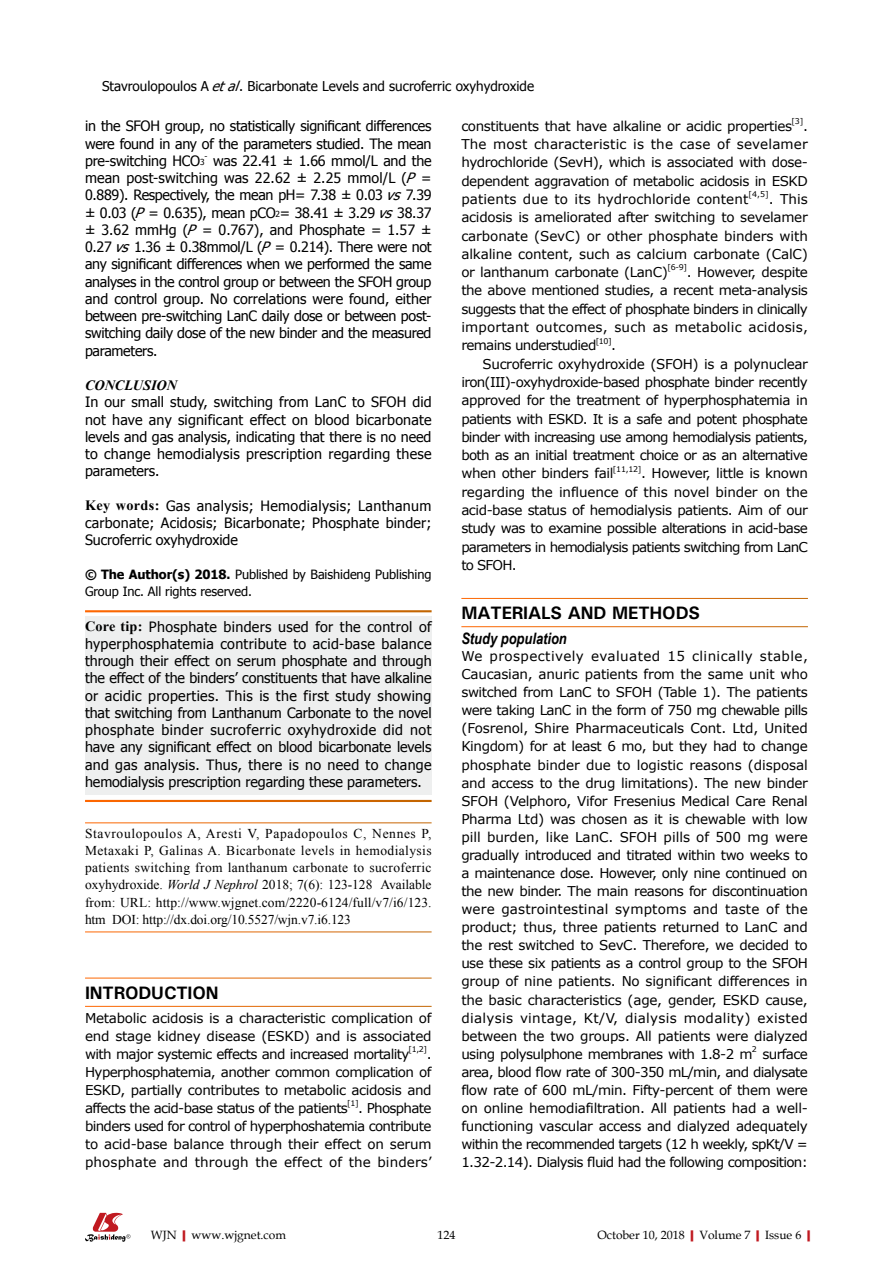
<style>
.page{position:relative;width:893px;height:1263px;background:#fff}
.page>*{position:absolute;margin:0;border:0;box-sizing:border-box;transform-origin:0 0}
.t1{font:700 18px "Univers";letter-spacing:-.01em;color:#000}
.t2{font:italic 700 15.75px "Arial Narrow";color:#000}
.t3{font:14.25px/17.2px "Tahoma";letter-spacing:-.005em;color:#000;text-align:justify}
.t4{font:13.5px/18.1px "Verdana";letter-spacing:-.045em;color:#000;text-align:justify}
.t5{font:13.5px/17.2px "Times New Roman";letter-spacing:-.01em;color:#000;text-align:justify}
.t6{font:13.5px "Tahoma";color:#000}
.t7{font:12.75px/17.2px "Tahoma";letter-spacing:-.005em;color:#000}
.t8{font:12px "Book Antiqua";color:#000}
.t9{font:8.25px "Tahoma";color:#000}
.t10{font:7.8px "Verdana";color:#000}
.s1{font-style:italic}
.s2{font-size:8.25px}
.s3{font-family:"Times New Roman";font-weight:700;font-style:italic}
.s4{font-family:"Times New Roman";font-weight:700}
.s5{font-weight:700}
.s6{font-weight:700;color:#c01920}
</style>
<div class="page">
<div style="left:85px;top:616px;width:347px;height:179px;background:#eeefef"></div>
<svg style="left:85px;top:1213px;width:45px;height:29px"></svg>
<p class="t6" style="left:102px;top:77px;width:434px">Stavroulopoulos A <span class="s1">etal</span>. Bicarbonate Levels and sucroferric oxyhydroxide</p>
<p class="t4" style="left:461px;top:116px;width:332px">constituents that have alkaline or acidic properties</p>
<p class="t10" style="left:792px;top:116px;width:13px">[3]</p>
<p class="t3" style="left:85px;top:117px;width:348px">in the SFOH group, no statistically significant differences were found in any of the parameters studied. The mean pre-switching HCO<span class="s2">3</span></p>
<p class="t4" style="left:461px;top:116px;width:348px;text-indent:342px">.<br>The most characteristic is the case of sevelamer hydrochloride (SevH), which is associated with dose&shy;dependent aggravation of metabolic acidosis in ESKD patients due to its hydrochloride content</p>
<p class="t3" style="left:85px;top:151px;width:348px;text-indent:128px">was 22.41 ± 1.66 mmol/L and the mean post-switching was 22.62 ± 2.25 mmol/L (<span class="s1">P</span> = 0.889). Respectively, the mean pH= 7.38 ± 0.03 <span class="s1">vs</span>7.39 ± 0.03 (<span class="s1">P</span> = 0.635), mean pCO<span class="s2">2</span>= 38.41 ± 3.29 <span class="s1">vs</span>38.37 ± 3.62 mmHg (<span class="s1">P</span> = 0.767), and Phosphate = 1.57 ± 0.27 <span class="s1">vs</span>1.36 ± 0.38mmol/L (<span class="s1">P</span> = 0.214). There were not any significant differences when we performed the same analyses in the control group or between the SFOH group and control group. No correlations were found, either between pre-switching LanC daily dose or between post&shy;switching daily dose of the new binder and the measured parameters.</p>
<p class="t3" style="left:85px;top:375px;width:348px;text-align:left"><span class="s3">CONCLUSION<br></span>In our small study, switching from LanC to SFOH did not have any significant effect on blood bicarbonate levels and gas analysis, indicating that there is no need to change hemodialysis prescription regarding these parameters.</p>
<p class="t3" style="left:85px;top:496px;width:348px"><span class="s4">Key words:</span> Gas analysis; Hemodialysis; Lanthanum carbonate; Acidosis; Bicarbonate; Phosphate binder; Sucroferric oxyhydroxide</p>
<p class="t7" style="left:85px;top:565px;width:348px"><span class="s5">© The Author(s) 2018.</span> Published by Baishideng Publishing<br>Group Inc. All rights reserved.</p>
<p class="t3" style="left:85px;top:617px;width:348px"><span class="s4">Core tip:</span> Phosphate binders used for the control of hyperphosphatemia contribute to acid-base balance through their effect on serum phosphate and through the effect of the binders’ constituents that have alkaline or acidic properties. This is the first study showing that switching from Lanthanum Carbonate to the novel phosphate binder sucroferric oxyhydroxide did not have any significant effect on blood bicarbonate levels and gas analysis. Thus, there is no need to change hemodialysis prescription regarding these parameters.</p>
<p class="t5" style="left:85px;top:824px;width:348px">Stavroulopoulos A, Aresti V, Papadopoulos C, Nennes P, Metaxaki P, Galinas A. Bicarbonate levels in hemodialysis patients switching from lanthanum carbonate to sucroferric oxyhydroxide. <span class="s1">World J Nephrol</span> 2018; 7(6): 123-128 Available from: URL: http://www.wjgnet.com/2220-6124/full/v7/i6/123. htm DOI: http://dx.doi.org/10.5527/wjn.v7.i6.123</p>
<p class="t9" style="left:205px;top:150px;width:5px">-</p>
<p class="t10" style="left:748px;top:189px;width:22px">[4,5]</p>
<p class="t4" style="left:461px;top:189px;width:348px;text-indent:307px">. This acidosis is ameliorated after switching to sevelamer carbonate (SevC) or other phosphate binders with alkaline content, such as calcium carbonate (CalC) or lanthanum carbonate (LanC)</p>
<p class="t10" style="left:667px;top:263px;width:21px">[6-9]</p>
<p class="t4" style="left:461px;top:263px;width:348px;text-indent:225px">. However, despite the above mentioned studies, a recent meta-analysis suggests that the effect of phosphate binders in clinically important outcomes, such as metabolic acidosis, remains understudied</p>
<p class="t10" style="left:596px;top:336px;width:17px">[10]</p>
<p class="t4" style="left:611px;top:336px;width:6px">.</p>
<p class="t4" style="left:483px;top:354px;width:327px">Sucroferric oxyhydroxide (SFOH) is a polynuclear</p>
<p class="t4" style="left:461px;top:372px;width:348px">iron(III)-oxyhydroxide-based phosphate binder recently</p>
<p class="t4" style="left:461px;top:391px;width:348px">approved for the treatment of hyperphosphatemia in</p>
<p class="t4" style="left:461px;top:409px;width:348px">patients with ESKD. It is a safe and potent phosphate</p>
<p class="t4" style="left:461px;top:427px;width:348px">binder with increasing use among hemodialysis patients,</p>
<p class="t4" style="left:461px;top:446px;width:348px">both as an initial treatment choice or as an alternative</p>
<p class="t4" style="left:461px;top:464px;width:153px">when other binders fail</p>
<p class="t10" style="left:613px;top:464px;width:30px">[11,12]</p>
<p class="t4" style="left:461px;top:464px;width:348px;text-indent:180px">. However, little is known regarding the influence of this novel binder on the acid-base status of hemodialysis patients. Aim of our study was to examine possible alterations in acid-base parameters in hemodialysis patients switching from LanC to SFOH.</p>
<p class="t1" style="left:461px;top:601px;width:240px">MATERIALS AND METHODS</p>
<p class="t2" style="left:461px;top:627px;width:107px">Study population</p>
<p class="t4" style="left:461px;top:647px;width:348px">We prospectively evaluated 15 clinically stable, Caucasian, anuric patients from the same unit who switched from LanC to SFOH (Table 1). The patients were taking LanC in the form of 750 mg chewable pills (Fosrenol, Shire Pharmaceuticals Cont. Ltd, United Kingdom) for at least 6 mo, but they had to change phosphate binder due to logistic reasons (disposal and access to the drug limitations). The new binder SFOH (Velphoro, Vifor Fresenius Medical Care Renal Pharma Ltd) was chosen as it is chewable with low pill burden, like LanC. SFOH pills of 500 mg were gradually introduced and titrated within two weeks to a maintenance dose. However, only nine continued on the new binder. The main reasons for discontinuation were gastrointestinal symptoms and taste of the product; thus, three patients returned to LanC and the rest switched to SevC. Therefore, we decided to use these six patients as a control group to the SFOH group of nine patients. No significant differences in the basic characteristics (age, gender, ESKD cause, dialysis vintage, Kt/V, dialysis modality) existed between the two groups. All patients were dialyzed using polysulphone membranes with 1.8-2 m</p>
<p class="t1" style="left:85px;top:981px;width:135px">INTRODUCTION</p>
<p class="t4" style="left:85px;top:1008px;width:348px">Metabolic acidosis is a characteristic complication of end stage kidney disease (ESKD) and is associated with major systemic effects and increased mortality</p>
<p class="t10" style="left:409px;top:1044px;width:20px">[1,2]</p>
<p class="t4" style="left:85px;top:1044px;width:348px;text-indent:342px">.<br>Hyperphosphatemia, another common complication of ESKD, partially contributes to metabolic acidosis and affects the acid-base status of the patients</p>
<p class="t10" style="left:752px;top:1044px;width:7px">2</p>
<p class="t4" style="left:461px;top:1044px;width:348px;text-indent:301px">surface area, blood flow rate of 300-350 mL/min, and dialysate flow rate of 600 mL/min. Fifty-percent of them were on online hemodiafiltration. All patients had a well&shy;functioning vascular access and dialyzed adequately within the recommended targets (12 h weekly, spKt/V = 1.32-2.14). Dialysis fluid had the following composition:</p>
<p class="t10" style="left:347px;top:1098px;width:13px">[1]</p>
<p class="t4" style="left:85px;top:1098px;width:348px;text-indent:273px">. Phosphate binders used for control of hyperphoshatemia contribute to acid-base balance through their effect on serum phosphate and through the effect of the binders’</p>
<p class="t8" style="left:151px;top:1226px;width:137px">WJN<span class="s6">|</span>www.wjgnet.com</p>
<p class="t8" style="left:437px;top:1226px;width:19px">124</p>
<p class="t8" style="left:597px;top:1226px;width:220px">October 10, 2018<span class="s6">|</span>Volume 7<span class="s6">|</span>Issue 6<span class="s6">|</span></p>
</div>
